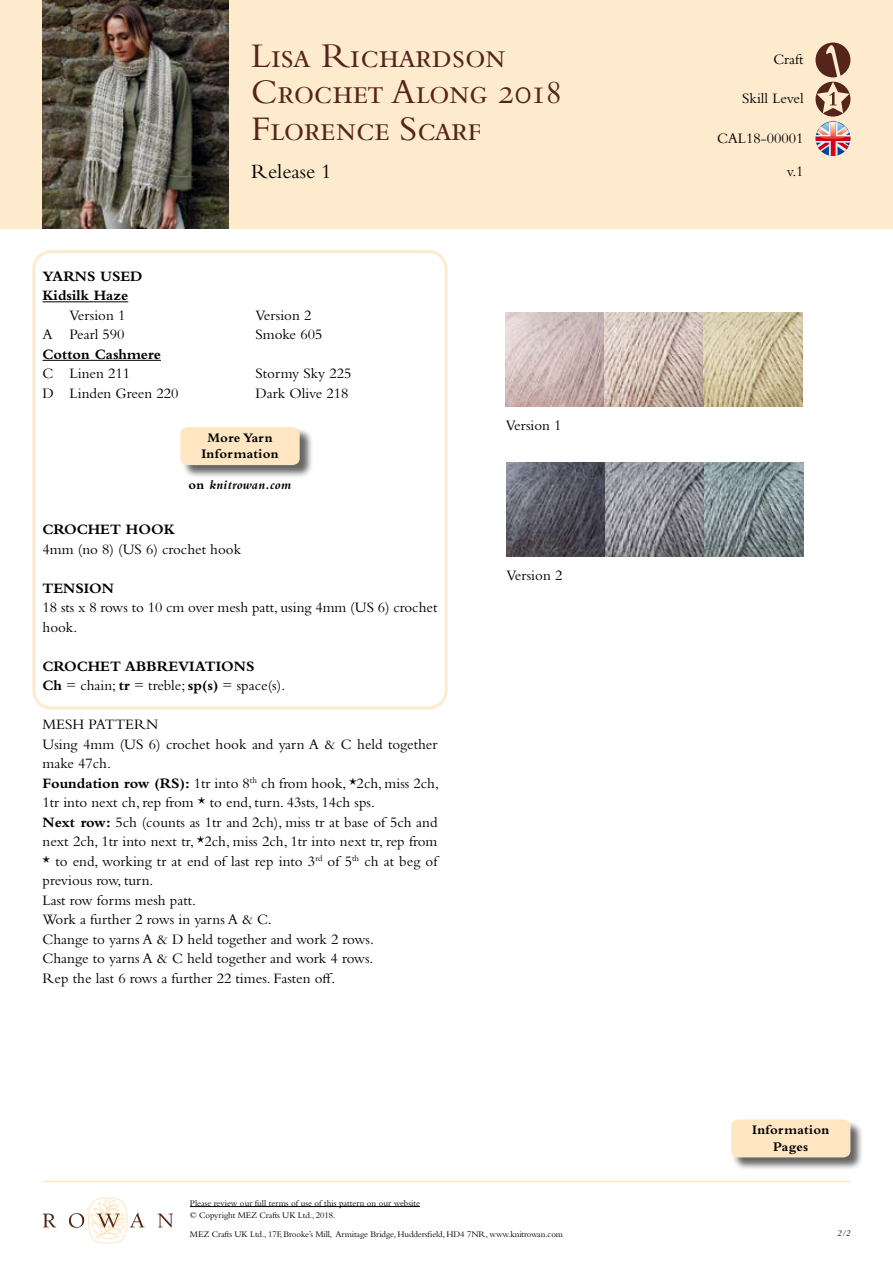
<style>
.page{position:relative;width:893px;height:1263px;background:#fff}
.page>*{position:absolute;margin:0;border:0;box-sizing:border-box;transform-origin:0 0}
.t1{font:36px/36.8px "Bembo Std";letter-spacing:-.02em;color:#55241a}
.t2{font:21px "Bembo Std";color:#000}
.t3{font:15px/19.5px "Bembo Std";color:#000}
.t4{font:700 15px/19.5px "Bembo Std";color:#000}
.t5{font:700 13.65px/16.4px "Bembo Std";letter-spacing:.02em;color:#000;text-align:center}
.t6{font:italic 700 13.5px "Bembo Std";letter-spacing:.02em;color:#000}
.t7{font:9px/12px "Bembo Std";letter-spacing:-.01em;color:#000}
.t8{font:italic 9px "Bembo Std";color:#000}
.s1{font-style:normal}
.s2{font-weight:400}
.s3{font-weight:700}
</style>
<div class="page">
<hr style="left:190px;top:1206px;width:230px;height:1px;background:#000">
<svg style="left:43px;top:1213px;width:13px;height:14px"></svg>
<svg style="left:69px;top:1198px;width:76px;height:45px"></svg>
<svg style="left:158px;top:1213px;width:15px;height:14px"></svg>
<hr style="left:43px;top:1181px;width:807px;height:1px;background:#fee6c2">
<div style="left:32px;top:250px;width:416px;height:459px;border:3px solid #feebce;border-radius:18px"></div>
<div style="left:0;top:0;width:893px;height:228px;background:#feebce"></div>
<img style="left:43px;top:0;width:186px;height:228px">
<hr style="left:43px;top:301px;width:85px;height:1px;background:#000">
<hr style="left:43px;top:360px;width:118px;height:1px;background:#000">
<div style="left:182px;top:428px;width:131px;height:51px;background:#000;opacity:.6"></div>
<div style="left:180px;top:427px;width:120px;height:38px;background:#fee6c2;border-radius:7px"></div>
<svg style="left:815px;top:42px;width:35px;height:114px"></svg>
<div style="left:733px;top:1120px;width:131px;height:51px;background:#000;opacity:.6"></div>
<div style="left:731px;top:1119px;width:119px;height:38px;background:#fee6c2;border-radius:7px"></div>
<img style="left:506px;top:313px;width:297px;height:93px">
<img style="left:506px;top:462px;width:298px;height:94px">
<h1 class="t1" style="left:251px;top:36px;width:313px">Lisa Richardson<br>Crochet Along 2018<br>Florence Scarf</h1>
<h2 class="t2" style="left:251px;top:159px;width:82px">Release 1</h2>
<p class="t4" style="left:43px;top:266px;width:102px">YARNS USED<br>Kidsilk Haze</p>
<p class="t3" style="left:70px;top:305px;width:57px">Version 1</p>
<p class="t3" style="left:256px;top:305px;width:57px">Version 2</p>
<p class="t3" style="left:43px;top:325px;width:84px">A Pearl 590</p>
<p class="t3" style="left:256px;top:325px;width:68px">Smoke 605</p>
<p class="t4" style="left:43px;top:344px;width:120px">Cotton Cashmere</p>
<p class="t3" style="left:43px;top:364px;width:89px">C Linen 211</p>
<p class="t3" style="left:256px;top:364px;width:97px">Stormy Sky 225</p>
<p class="t3" style="left:43px;top:383px;width:138px">D Linden Green 220</p>
<p class="t3" style="left:256px;top:383px;width:94px">Dark Olive 218</p>
<p class="t5" style="left:201px;top:429px;width:79px">More Yarn<br>Information</p>
<p class="t6" style="left:189px;top:477px;width:104px"><span class="s1">on</span> knitrowan.com</p>
<p class="t4" style="left:43px;top:520px;width:134px">CROCHET HOOK</p>
<p class="t3" style="left:43px;top:539px;width:200px">4mm (no 8) (US 6) crochet hook</p>
<p class="t4" style="left:43px;top:578px;width:73px">TENSION</p>
<p class="t3" style="left:43px;top:598px;width:396px">18 sts x 8 rows to 10 cm over mesh patt, using 4mm (US 6) crochet hook.</p>
<p class="t4" style="left:43px;top:656px;width:244px">CROCHET ABBREVIATIONS<br>Ch <span class="s2">= chain;</span> tr <span class="s2">= treble;</span> sp(s) <span class="s2">= space(s).</span></p>
<p class="t3" style="left:43px;top:715px;width:398px">MESH PATTERN<br>Using 4mm (US 6) crochet hook and yarn A &amp; C held together make 47ch.<br><span class="s3">Foundation row (RS):</span> 1tr into 8<sup>th</sup> ch from hook, *2ch, miss 2ch, 1tr into next ch, rep from * to end, turn. 43sts, 14ch sps.<br><span class="s3">Next row:</span> 5ch (counts as 1tr and 2ch), miss tr at base of 5ch and next 2ch, 1tr into next tr, *2ch, miss 2ch, 1tr into next tr, rep from * to end, working tr at end of last rep into 3<sup>rd</sup> of 5<sup>th</sup> ch at beg of previous row, turn.<br>Last row forms mesh patt.<br>Work a further 2 rows in yarns A &amp; C.<br>Change to yarns A &amp; D held together and work 2 rows.<br>Change to yarns A &amp; C held together and work 4 rows.<br>Rep the last 6 rows a further 22 times. Fasten off.</p>
<p class="t3" style="left:506px;top:415px;width:57px">Version 1</p>
<p class="t3" style="left:506px;top:565px;width:57px">Version 2</p>
<p class="t7" style="left:190px;top:1197px;width:232px">Please review our full terms of use of this pattern on our website © Copyright MEZ Crafts UK Ltd., 2018.</p>
<p class="t7" style="left:190px;top:1228px;width:375px">MEZ Crafts UK Ltd., 17F, Brooke’s Mill, Armitage Bridge, Huddersfield, HD4 7NR, www.knitrowan.com</p>
<p class="t3" style="left:773px;top:49px;width:32px">Craft</p>
<p class="t3" style="left:742px;top:88px;width:63px">Skill Level</p>
<p class="t3" style="left:717px;top:128px;width:88px">CAL18-00001</p>
<p class="t3" style="left:787px;top:161px;width:18px">v.1</p>
<p class="t5" style="left:752px;top:1122px;width:79px">Information<br>Pages</p>
<p class="t8" style="left:837px;top:1228px;width:15px">2/2</p>
</div>
